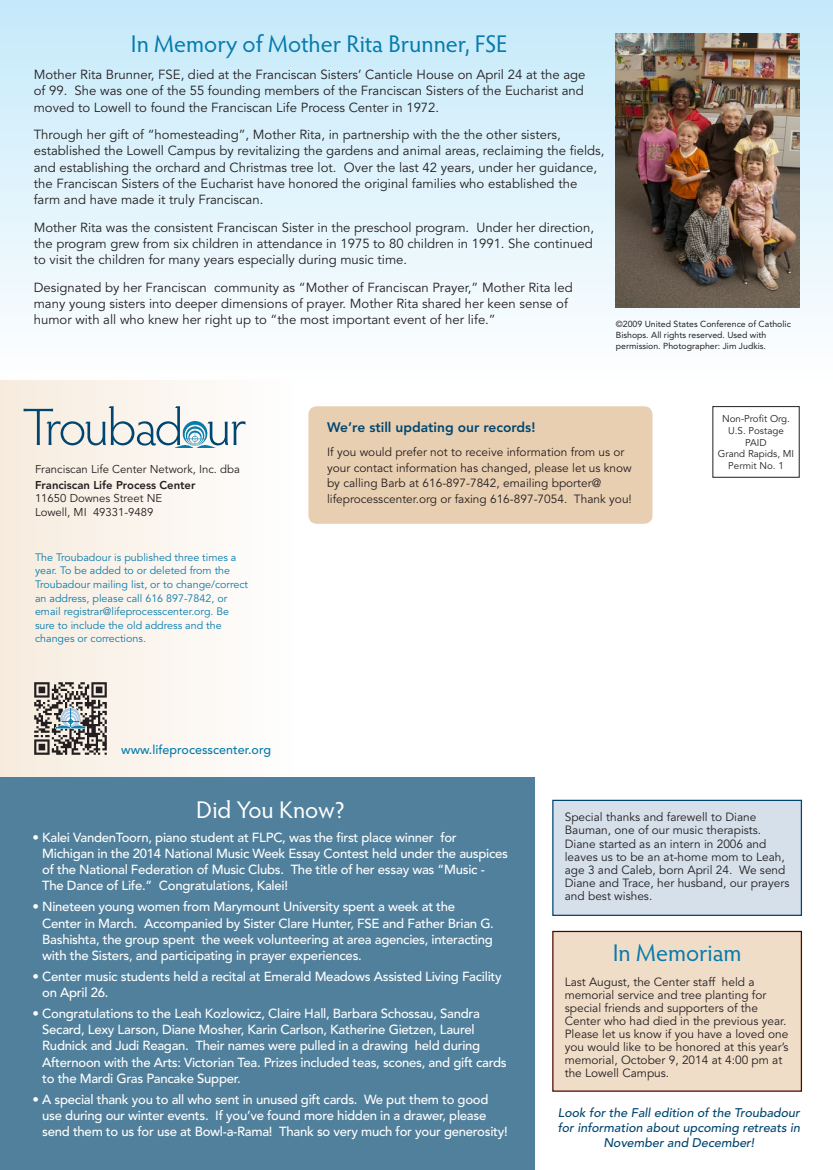
<style>
.page{position:relative;width:833px;height:1170px;background:#fff}
.page>*{position:absolute;margin:0;border:0;box-sizing:border-box;transform-origin:0 0}
.t1{font:300 52.75px "Hypatia Sans Pro";letter-spacing:-.055em;color:#004670}
.head{font:24.25px "Hypatia Sans Pro";color:#077bac}
.head-2{font:24.25px "Hypatia Sans Pro";color:#fff}
.subhead{font:800 13.75px "Avenir";color:#004670}
.body{font:500 13.12px/16.2px "Avenir";letter-spacing:-.02em;color:#fff}
.body-2{font:13.12px/16.2px "Avenir";color:#231f20}
.body-3{font:italic 500 12.5px/15px "Avenir";color:#004670;text-align:center}
.t2{font:500 12.5px "Avenir";color:#077bac}
.body-4{font:11.88px/13.1px "Avenir";color:#231f20}
.t3{font:11.38px "Avenir";color:#231f20}
.t4{font:800 11.38px "Avenir";color:#231f20}
.body-5{font:10.75px/13.5px "Avenir";color:#077bac}
.t5{font:9.75px "Avenir";color:#231f20}
.t6{font:8.75px/11.2px "Avenir";color:#231f20}
</style>
<div class="page">
<div style="left:0;top:0;width:832px;height:380px;background:linear-gradient(to bottom,#c4e9fa,#fefefe)"></div>
<div style="left:0;top:777px;width:534px;height:393px;background:#50809c"></div>
<div style="left:0;top:380px;width:294px;height:396px;background:linear-gradient(to right,#f7ebde,#fefefe)"></div>
<div style="left:712px;top:406px;width:87px;height:72px;border:1px solid #231f20"></div>
<img style="left:174px;top:421px;width:41px;height:27px">
<img style="left:33px;top:680px;width:76px;height:76px">
<svg style="left:54px;top:706px;width:33px;height:50px;background:#979d9f"></svg>
<div style="left:553px;top:931px;width:248px;height:160px;background:#f0ddc8"></div>
<div style="left:552px;top:931px;width:250px;height:161px;border:1px solid #500605"></div>
<img style="left:615px;top:34px;width:184px;height:274px">
<div style="left:553px;top:800px;width:248px;height:115px;background:#d6e0eb"></div>
<div style="left:552px;top:800px;width:250px;height:116px;border:1px solid #004670"></div>
<div style="left:308px;top:406px;width:344px;height:118px;background:#e9cfb1;border-radius:8px"></div>
<p class="head" style="left:131px;top:27px;width:378px">In Memory of Mother Rita Brunner, FSE</p>
<p class="body-2" style="left:34px;top:67px;width:553px">Mother Rita Brunner, FSE, died at the Franciscan Sisters’ Canticle House on April 24 at the age of 99. She was one of the 55 founding members of the Franciscan Sisters of the Eucharist and moved to Lowell to found the Franciscan Life Process Center in 1972.</p>
<p class="body-2" style="left:34px;top:127px;width:572px">Through her gift of “homesteading”, Mother Rita, in partnership with the the other sisters, established the Lowell Campus by revitalizing the gardens and animal areas, reclaiming the fields, and establishing the orchard and Christmas tree lot. Over the last 42 years, under her guidance, the Franciscan Sisters of the Eucharist have honored the original families who established the farm and have made it truly Franciscan.</p>
<p class="body-2" style="left:34px;top:219px;width:561px;text-align:justify">Mother Rita was the consistent Franciscan Sister in the preschool program. Under her direction, the program grew from six children in attendance in 1975 to 80 children in 1991. She continued to visit the children for many years especially during music time.</p>
<p class="body-2" style="left:34px;top:279px;width:540px">Designated by her Franciscan community as “Mother of Franciscan Prayer,” Mother Rita led many young sisters into deeper dimensions of prayer. Mother Rita shared her keen sense of humor with all who knew her right up to “the most important event of her life.”</p>
<p class="t6" style="left:615px;top:318px;width:176px">©2009 United States Conference of Catholic<br>Bishops. All rights reserved. Used with permission. Photographer: Jim Judkis.</p>
<p class="t1" style="left:22px;top:393px;width:226px">Troubad ur</p>
<p class="t3" style="left:35px;top:462px;width:206px">Franciscan Life Center Network, Inc. dba</p>
<p class="t4" style="left:35px;top:478px;width:162px">Franciscan Life Process Center</p>
<p class="t3" style="left:35px;top:492px;width:129px">11650 Downes Street NE</p>
<p class="t3" style="left:35px;top:505px;width:120px">Lowell, MI 49331-9489</p>
<p class="body-5" style="left:35px;top:551px;width:215px">The Troubadour is published three times a year. To be added to or deleted from the Troubadour mailing list, or to change/correct an address, please call 616 897-7842, or email registrar@lifeprocesscenter.org. Be sure to include the old address and the changes or corrections.</p>
<p class="t2" style="left:121px;top:742px;width:151px">www.lifeprocesscenter.org</p>
<p class="subhead" style="left:327px;top:419px;width:210px">We’re still updating our records!</p>
<p class="body-4" style="left:327px;top:444px;width:306px;line-height:15.6px">If you would prefer not to receive information from us or your contact information has changed, please let us know by calling Barb at 616-897-7842, emailing bporter@ lifeprocesscenter.org or faxing 616-897-7054. Thank you!</p>
<p class="t5" style="left:722px;top:413px;width:69px">Non-Profit Org.</p>
<p class="t5" style="left:728px;top:425px;width:57px">U.S. Postage</p>
<p class="t5" style="left:745px;top:437px;width:23px">PAID</p>
<p class="t5" style="left:718px;top:448px;width:78px">Grand Rapids, MI</p>
<p class="t5" style="left:728px;top:460px;width:57px">Permit No. 1</p>
<p class="head-2" style="left:196px;top:793px;width:151px">Did You Know?</p>
<p class="body" style="left:42px;top:829px;width:467px;text-indent:-10px">• Kalei VandenToorn, piano student at FLPC, was the first place winner for Michigan in the 2014 National Music Week Essay Contest held under the auspices of the National Federation of Music Clubs. The title of her essay was “Music - The Dance of Life.” Congratulations, Kalei!</p>
<p class="body" style="left:42px;top:899px;width:453px;text-indent:-10px">• Nineteen young women from Marymount University spent a week at the Center in March. Accompanied by Sister Clare Hunter, FSE and Father Brian G.<br>Bashishta, the group spent the week volunteering at area agencies, interacting with the Sisters, and participating in prayer experiences.</p>
<p class="body" style="left:42px;top:968px;width:461px;text-indent:-10px">• Center music students held a recital at Emerald Meadows Assisted Living Facility on April 26.</p>
<p class="body" style="left:42px;top:1006px;width:466px;text-indent:-10px">• Congratulations to the Leah Kozlowicz, Claire Hall, Barbara Schossau, Sandra Secard, Lexy Larson, Diane Mosher, Karin Carlson, Katherine Gietzen, Laurel Rudnick and Judi Reagan. Their names were pulled in a drawing held during Afternoon with the Arts: Victorian Tea. Prizes included teas, scones, and gift cards to the Mardi Gras Pancake Supper.</p>
<p class="body" style="left:42px;top:1091px;width:467px;text-indent:-10px">• A special thank you to all who sent in unused gift cards. We put them to good use during our winter events. If you’ve found more hidden in a drawer, please send them to us for use at Bowl-a-Rama! Thank so very much for your generosity!</p>
<p class="body-4" style="left:564px;top:811px;width:226px">Special thanks and farewell to Diane Bauman, one of our music therapists.<br>Diane started as an intern in 2006 and leaves us to be an at-home mom to Leah, age 3 and Caleb, born April 24. We send Diane and Trace, her husband, our prayers and best wishes.</p>
<p class="head" style="left:612px;top:937px;width:130px">In Memoriam</p>
<p class="body-4" style="left:564px;top:975px;width:225px">Last August, the Center staff held a memorial service and tree planting for special friends and supporters of the Center who had died in the previous year.<br>Please let us know if you have a loved one you would like to be honored at this year’s memorial, October 9, 2014 at 4:00 pm at the Lowell Campus.</p>
<p class="body-3" style="left:557px;top:1106px;width:244px">Look for the Fall edition of the Troubadour for information about upcoming retreats in<br>November and December!</p>
</div>
